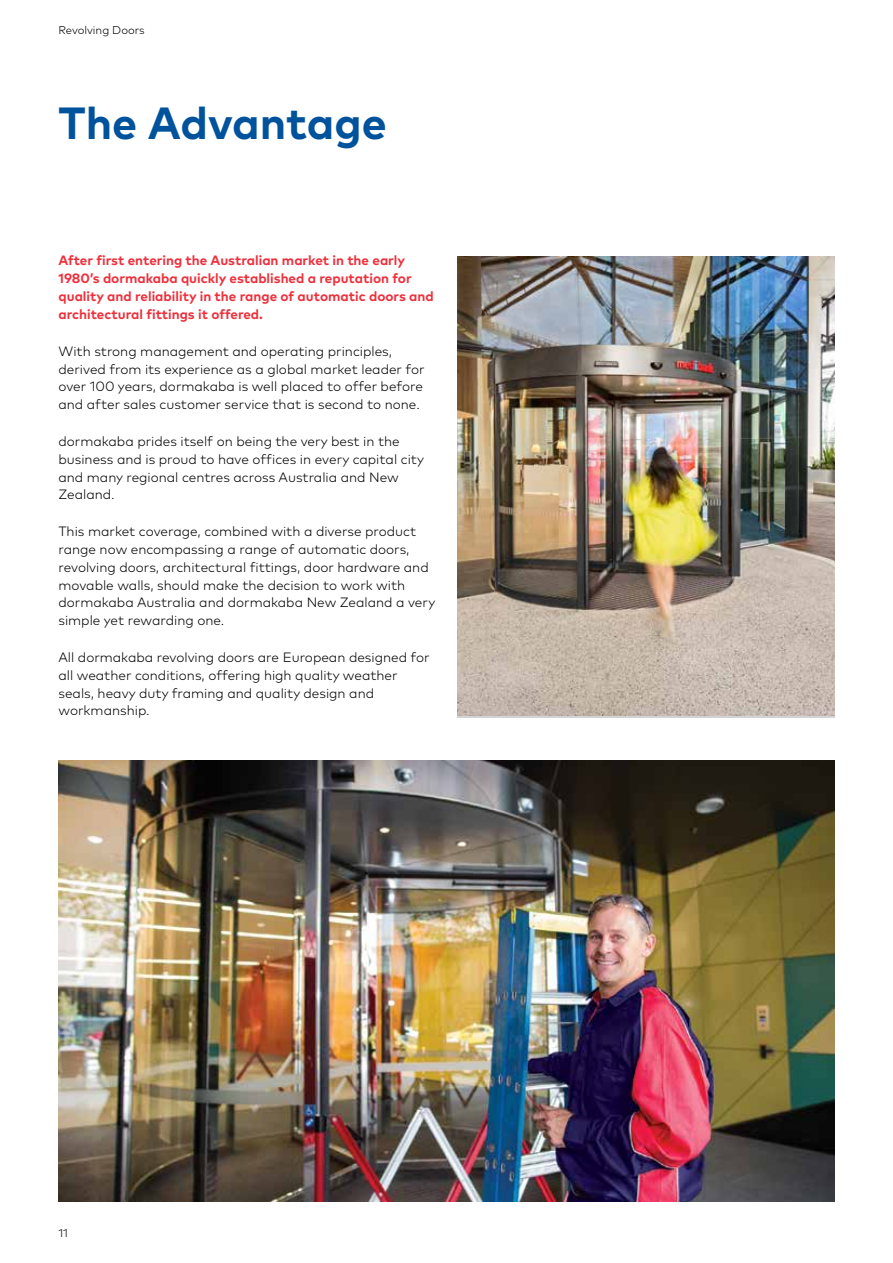
<style>
.page{position:relative;width:893px;height:1263px;background:#fff}
.page>*{position:absolute;margin:0;border:0;box-sizing:border-box;transform-origin:0 0}
.t1{font:700 45px "Mark Pro";color:#00529c}
.t2{font:300 13.5px/18px "Mark Pro";color:#000}
.t3{font:700 13.5px/18px "Mark Pro";color:#ee303c}
.t4{font:300 11.25px "Mark Pro";color:#000}
</style>
<div class="page">
<img style="left:457px;top:256px;width:377px;height:459px">
<img style="left:58px;top:760px;width:776px;height:442px">
<p class="t4" style="left:58px;top:21px;width:88px">Revolving Doors</p>
<h1 class="t1" style="left:58px;top:89px;width:330px">The Advantage</h1>
<p class="t3" style="left:58px;top:251px;width:377px">After first entering the Australian market in the early 1980’s dormakaba quickly established a reputation for quality and reliability in the range of automatic doors and architectural fittings it offered.</p>
<p class="t2" style="left:58px;top:341px;width:368px">With strong management and operating principles, derived from its experience as a global market leader for over 100 years, dormakaba is well placed to offer before and after sales customer service that is second to none.</p>
<p class="t2" style="left:58px;top:431px;width:367px">dormakaba prides itself on being the very best in the business and is proud to have offices in every capital city and many regional centres across Australia and New Zealand.</p>
<p class="t2" style="left:58px;top:521px;width:378px">This market coverage, combined with a diverse product range now encompassing a range of automatic doors, revolving doors, architectural fittings, door hardware and movable walls, should make the decision to work with dormakaba Australia and dormakaba New Zealand a very simple yet rewarding one.</p>
<p class="t2" style="left:58px;top:647px;width:373px">All dormakaba revolving doors are European designed for all weather conditions, offering high quality weather seals, heavy duty framing and quality design and workmanship.</p>
<p class="t4" style="left:58px;top:1224px;width:11px">11</p>
</div>
